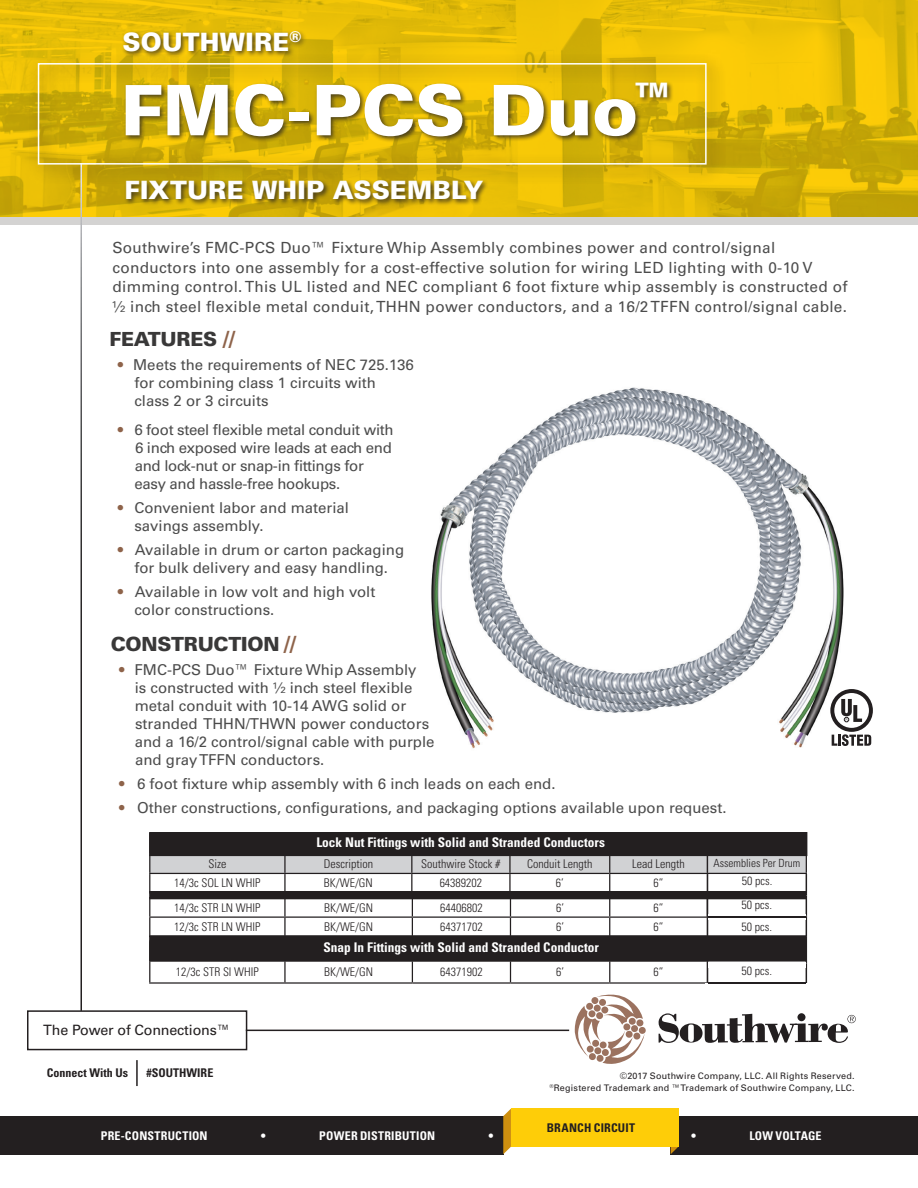
<style>
.page{position:relative;width:918px;height:1188px;background:#fff}
.page>*{position:absolute;margin:0;border:0;box-sizing:border-box;transform-origin:0 0}
.t1{font:900 69.75px "Univers LT Std";letter-spacing:-.005em;color:#fff}
.t2{font:900 25.35px "Univers LT Std";letter-spacing:.005em;color:#fff}
.t3{font:900 19.5px "Univers LT Std";letter-spacing:-.01em;color:#393838}
.t4{font:15.3px/19.5px "Univers LT Std";letter-spacing:.02em;color:#4c4c4c}
.t5{font:15px/18px "Univers LT Std";color:#4c4c4c}
.t6{font:15px/18px "Univers LT Std";letter-spacing:-.02em;color:#4c4c4c}
.t7{font:14.25px "Univers LT Std";letter-spacing:-.01em;color:#231f20}
.t8{font:700 condensed 13.35px "Univers LT Std";color:#fff}
.t9{font:300 condensed 12px/21.3px "Univers LT Std";color:#231f20}
.t10{font:700 condensed 12px "Univers LT Std";letter-spacing:.015em;color:#fff}
.t11{font:700 condensed 12px "Univers LT Std";color:#231f20}
.t12{font:300 condensed 11.25px "Univers LT Std";color:#231f20}
.t13{font:9px/12.6px "Univers LT Std";letter-spacing:.02em;color:#231f20;text-align:right}
.s1{font-weight:700;font-stretch:condensed;font-size:21px;color:#8e634a}
.s2{color:#8e634a}
</style>
<div class="page">
<div style="left:708px;top:853px;width:98px;height:20px;background:#d1d2d4"></div>
<hr style="left:707px;top:983px;width:100px;height:2px;background:#231f20">
<svg style="left:806px;top:856px;width:1px;height:127px"></svg>
<hr style="left:707px;top:873px;width:100px;height:1px;background:#231f20">
<svg style="left:0;top:0;width:918px;height:217px;background:#e2ba06"></svg>
<img style="left:431px;top:387px;width:429px;height:362px">
<div style="left:0;top:217px;width:918px;height:7px;background:#d4d3d2"></div>
<div style="left:0;top:1116px;width:503px;height:38px;background:#231f20"></div>
<div style="left:670px;top:1116px;width:248px;height:38px;background:#231f20"></div>
<svg style="left:503px;top:1109px;width:8px;height:45px"></svg>
<svg style="left:671px;top:1147px;width:7px;height:7px"></svg>
<div style="left:511px;top:1109px;width:167px;height:38px;background:#fecd08"></div>
<svg style="left:574px;top:994px;width:72px;height:70px"></svg>
<svg style="left:659px;top:1013px;width:197px;height:30px"></svg>
<div style="left:27px;top:1010px;width:220px;height:40px;border:2px solid #231f20"></div>
<hr style="left:246px;top:1030px;width:323px;height:1px;background:#231f20">
<hr style="left:80px;top:163px;width:2px;height:848px;background:#fff">
<div style="left:124px;top:178px;width:365px;height:29px;background:#231f20;opacity:.75"></div>
<div style="left:27px;top:53px;width:700px;height:131px;background:#231f20;opacity:.85"></div>
<div style="left:38px;top:63px;width:669px;height:102px;border:2px solid #fff"></div>
<div style="left:124px;top:81px;width:550px;height:62px;background:#231f20;opacity:.75"></div>
<div style="left:122px;top:29px;width:185px;height:29px;background:#231f20;opacity:.75"></div>
<svg style="left:149px;top:856px;width:559px;height:126px"></svg>
<hr style="left:149px;top:982px;width:136px;height:2px;background:#231f20">
<hr style="left:285px;top:982px;width:127px;height:2px;background:#231f20">
<hr style="left:412px;top:982px;width:99px;height:2px;background:#231f20">
<hr style="left:511px;top:982px;width:99px;height:2px;background:#231f20">
<hr style="left:610px;top:982px;width:98px;height:2px;background:#231f20">
<div style="left:150px;top:892px;width:655px;height:7px;background:#231f20"></div>
<div style="left:149px;top:891px;width:657px;height:8px;border:1px solid #231f20"></div>
<div style="left:149px;top:832px;width:658px;height:24px;background:#231f20"></div>
<div style="left:149px;top:935px;width:658px;height:27px;background:#231f20;border:2px solid #231f20"></div>
<hr style="left:136px;top:1060px;width:2px;height:26px;background:#231f20">
<svg style="left:832px;top:734px;width:39px;height:12px"></svg>
<svg style="left:830px;top:689px;width:43px;height:43px"></svg>
<div style="left:834px;top:693px;width:35px;height:35px;background:#fff;border-radius:50%"></div>
<svg style="left:841px;top:699px;width:21px;height:23px"></svg>
<div style="left:705px;top:984px;width:106px;height:9px;background:#fff"></div>
<hr style="left:708px;top:982px;width:98px;height:2px;background:#231f20">
<hr style="left:708px;top:916px;width:98px;height:2px;background:#231f20">
<h2 class="t2" style="left:123px;top:26px;width:180px">SOUTHWIRE<sup>®</sup></h2>
<h1 class="t1" style="left:121px;top:67px;width:552px">FMC-PCS Duo<sup>™</sup></h1>
<h2 class="t2" style="left:124px;top:174px;width:360px">FIXTURE WHIP ASSEMBLY</h2>
<p class="t4" style="left:112px;top:238px;width:737px">Southwire’s FMC-PCS Duo™ Fixture Whip Assembly combines power and control/signal conductors into one assembly for a cost-effective solution for wiring LED lighting with 0-10 V dimming control. This UL listed and NEC compliant 6 foot fixture whip assembly is constructed of ½ inch steel flexible metal conduit, THHN power conductors, and a 16/2 TFFN control/signal cable.</p>
<h3 class="t3" style="left:109px;top:327px;width:127px">FEATURES <span class="s1">//</span></h3>
<p class="t5" style="left:134px;top:356px;width:281px;text-indent:-17px"><span class="s2">•</span> Meets the requirements of NEC 725.136 for combining class 1 circuits with class 2 or 3 circuits</p>
<p class="t6" style="left:134px;top:421px;width:261px;text-indent:-17px"><span class="s2">•</span> 6 foot steel flexible metal conduit with 6 inch exposed wire leads at each end and lock-nut or snap-in fittings for easy and hassle-free hookups.</p>
<p class="t5" style="left:134px;top:499px;width:216px;text-indent:-17px"><span class="s2">•</span> Convenient labor and material savings assembly.</p>
<p class="t5" style="left:118px;top:541px;width:288px;text-align:center"><span class="s2">•</span> Available in drum or carton packaging for bulk delivery and easy handling.</p>
<p class="t5" style="left:134px;top:583px;width:243px;text-indent:-17px"><span class="s2">•</span> Available in low volt and high volt color constructions.</p>
<h3 class="t3" style="left:111px;top:632px;width:187px">CONSTRUCTION <span class="s1">//</span></h3>
<p class="t5" style="left:135px;top:661px;width:301px;text-indent:-15px"><span class="s2">•</span> FMC-PCS Duo™ Fixture Whip Assembly<br>is constructed with ½ inch steel flexible metal conduit with 10-14 AWG solid or stranded THHN/THWN power conductors and a 16/2 control/signal cable with purple and gray TFFN conductors.</p>
<p class="t5" style="left:119px;top:775px;width:438px"><span class="s2">•</span> 6 foot fixture whip assembly with 6 inch leads on each end.</p>
<p class="t5" style="left:119px;top:799px;width:609px"><span class="s2">•</span> Other constructions, configurations, and packaging options available upon request.</p>
<p class="t8" style="left:316px;top:834px;width:290px">Lock Nut Fittings with Solid and Stranded Conductors</p>
<p class="t8" style="left:284px;top:836px;width:290px">Lock Nut Fittings with Solid and Stranded Conductors</p>
<p class="t9" style="left:208px;top:853px;width:19px">Size</p>
<p class="t9" style="left:324px;top:853px;width:51px">Description</p>
<p class="t9" style="left:421px;top:853px;width:81px">Southwire Stock #</p>
<p class="t9" style="left:527px;top:853px;width:67px">Conduit Length</p>
<p class="t9" style="left:632px;top:853px;width:54px">Lead Length</p>
<p class="t9" style="left:174px;top:873px;width:88px">14/3c SOL LN WHIP</p>
<p class="t9" style="left:324px;top:873px;width:51px">BK/WE/GN</p>
<p class="t9" style="left:440px;top:873px;width:44px">64389202</p>
<p class="t9" style="left:556px;top:873px;width:9px">6’</p>
<p class="t9" style="left:654px;top:873px;width:11px">6”</p>
<p class="t9" style="left:174px;top:897px;width:88px">14/3c STR LN WHIP</p>
<p class="t9" style="left:324px;top:897px;width:51px">BK/WE/GN</p>
<p class="t9" style="left:440px;top:897px;width:44px">64406802</p>
<p class="t9" style="left:556px;top:897px;width:9px">6’</p>
<p class="t9" style="left:654px;top:897px;width:11px">6”</p>
<p class="t9" style="left:174px;top:916px;width:88px">12/3c STR LN WHIP</p>
<p class="t9" style="left:324px;top:916px;width:51px">BK/WE/GN</p>
<p class="t9" style="left:440px;top:916px;width:44px">64371702</p>
<p class="t9" style="left:556px;top:916px;width:9px">6’</p>
<p class="t9" style="left:654px;top:916px;width:11px">6”</p>
<p class="t8" style="left:291px;top:943px;width:277px">Snap In Fittings with Solid and Stranded Conductor</p>
<p class="t9" style="left:176px;top:961px;width:84px">12/3c STR SI WHIP</p>
<p class="t9" style="left:324px;top:961px;width:51px">BK/WE/GN</p>
<p class="t9" style="left:440px;top:961px;width:44px">64371902</p>
<p class="t9" style="left:556px;top:961px;width:9px">6’</p>
<p class="t9" style="left:654px;top:961px;width:11px">6”</p>
<p class="t8" style="left:324px;top:939px;width:277px">Snap In Fittings with Solid and Stranded Conductor</p>
<p class="t7" style="left:43px;top:1022px;width:189px">The Power of Connections™</p>
<p class="t12" style="left:714px;top:856px;width:88px">Assemblies Per Drum</p>
<p class="t9" style="left:742px;top:894px;width:32px">50 pcs.<br>50 pcs.</p>
<p class="t9" style="left:742px;top:870px;width:32px">50 pcs.</p>
<p class="t9" style="left:742px;top:960px;width:32px">50 pcs.</p>
<p class="t11" style="left:47px;top:1066px;width:83px">Connect With Us</p>
<p class="t11" style="left:147px;top:1066px;width:68px">#SOUTHWIRE</p>
<p class="t10" style="left:101px;top:1128px;width:108px">PRE-CONSTRUCTION</p>
<p class="t10" style="left:261px;top:1128px;width:7px">•</p>
<p class="t10" style="left:319px;top:1128px;width:117px">POWER DISTRIBUTION</p>
<p class="t10" style="left:489px;top:1128px;width:7px">•</p>
<p class="t13" style="left:549px;top:1069px;width:307px">©2017 Southwire Company, LLC. All Rights Reserved.<br><sup>®</sup>Registered Trademark and ™Trademark of Southwire Company, LLC.</p>
<p class="t11" style="left:547px;top:1121px;width:90px">BRANCH CIRCUIT</p>
<p class="t10" style="left:691px;top:1128px;width:7px">•</p>
<p class="t10" style="left:749px;top:1128px;width:74px">LOW VOLTAGE</p>
</div>
